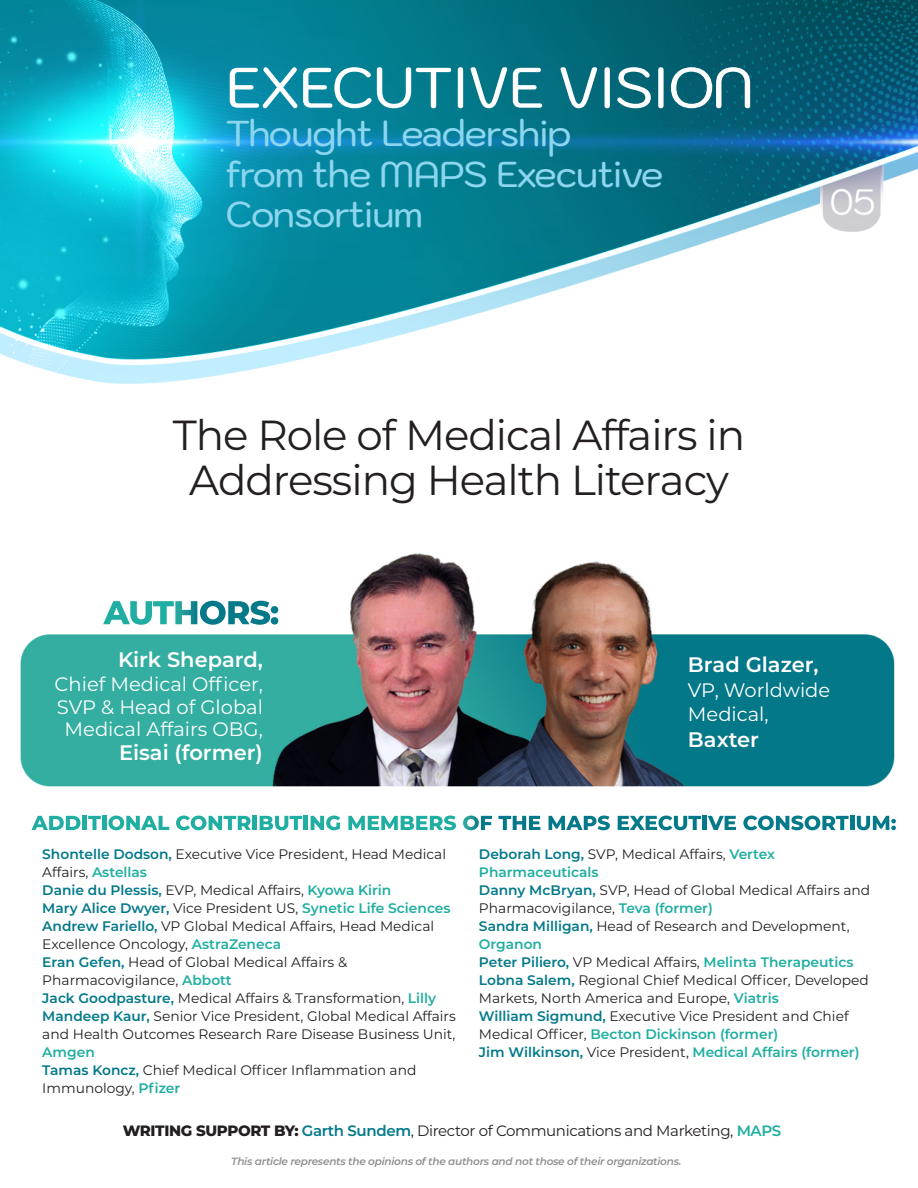
<style>
.page{position:relative;width:918px;height:1188px;background:#fff}
.page>*{position:absolute;margin:0;border:0;box-sizing:border-box;transform-origin:0 0}
.t1{font:500 57px "Kodchasan";letter-spacing:-.025em;color:#fff}
.t2{font:42px/45px "Montserrat";letter-spacing:-.025em;color:#231f20;text-align:center}
.t3{font:500 36px/40.5px "Kodchasan";letter-spacing:-.025em;color:#8cd6ef}
.t4{font:600 21px "Montserrat";color:#fff}
.t5{font:19.5px/22.5px "Montserrat";color:#fff;text-align:center}
.t6{font:15px "Montserrat";letter-spacing:-.025em;color:#231f20}
.t7{font:13.8px/18px "Montserrat";color:#231f20}
.t8{font:italic 600 10.5px "Montserrat";letter-spacing:-.025em;color:#909090}
.s1{font-weight:600;color:#03798a}
.s2{font-weight:600;color:#1faea1}
.s3{font-weight:800}
</style>
<div class="page">
<img style="left:0;top:0;width:918px;height:831px">
<svg style="left:103px;top:601px;width:175px;height:24px"></svg>
<svg style="left:32px;top:816px;width:48px;height:14px"></svg>
<hr style="left:83px;top:816px;width:4px;height:14px;background:#1faea1">
<svg style="left:88px;top:816px;width:13px;height:14px"></svg>
<hr style="left:102px;top:816px;width:4px;height:14px;background:#1faea1">
<svg style="left:108px;top:816px;width:61px;height:14px"></svg>
<svg style="left:176px;top:816px;width:75px;height:14px"></svg>
<hr style="left:253px;top:816px;width:4px;height:14px;background:#1faea1">
<svg style="left:260px;top:816px;width:42px;height:14px"></svg>
<hr style="left:304px;top:816px;width:4px;height:14px;background:#1faea1">
<svg style="left:311px;top:816px;width:29px;height:14px"></svg>
<svg style="left:348px;top:816px;width:108px;height:14px"></svg>
<svg style="left:463px;top:816px;width:29px;height:14px"></svg>
<svg style="left:498px;top:816px;width:42px;height:14px"></svg>
<svg style="left:549px;top:816px;width:61px;height:14px"></svg>
<svg style="left:618px;top:816px;width:83px;height:14px"></svg>
<hr style="left:703px;top:816px;width:4px;height:14px;background:#03798a">
<svg style="left:708px;top:816px;width:28px;height:14px"></svg>
<svg style="left:743px;top:816px;width:106px;height:14px"></svg>
<hr style="left:850px;top:816px;width:4px;height:14px;background:#03798a">
<svg style="left:857px;top:816px;width:39px;height:14px"></svg>
<h1 class="t1" style="left:226px;top:55px;width:530px">EXECUTIVE VISION</h1>
<h3 class="t3" style="left:226px;top:113px;width:439px">Thought Leadership<br>from the MAPS Executive<br>Consortium</h3>
<h2 class="t2" style="left:173px;top:412px;width:574px">The Role of Medical Affairs in<br>Addressing Health Literacy</h2>
<h3 class="t4" style="left:118px;top:645px;width:146px">Kirk Shepard,</h3>
<h3 class="t5" style="left:55px;top:672px;width:210px">Chief Medical Officer,<br>SVP &amp; Head of Global<br>Medical Affairs OBG,</h3>
<h3 class="t4" style="left:119px;top:738px;width:145px">Eisai (former)</h3>
<h3 class="t4" style="left:688px;top:650px;width:132px">Brad Glazer,</h3>
<h3 class="t5" style="left:688px;top:678px;width:144px;line-height:24px;text-align:left">VP, Worldwide<br>Medical,</h3>
<h3 class="t4" style="left:688px;top:725px;width:73px">Baxter</h3>
<p class="t7" style="left:479px;top:845px;width:393px"><span class="s1">Deborah Long,</span> SVP, Medical Affairs, <span class="s2">Vertex Pharmaceuticals<br></span><span class="s1">Danny McBryan,</span> SVP, Head of Global Medical Affairs and Pharmacovigilance, <span class="s2">Teva (former)<br></span><span class="s1">Sandra Milligan,</span> Head of Research and Development, <span class="s2">Organon<br></span><span class="s1">Peter Piliero,</span> VP Medical Affairs, <span class="s2">Melinta Therapeutics </span><span class="s1">Lobna Salem,</span> Regional Chief Medical Officer, Developed Markets, North America and Europe, <span class="s2">Viatris<br></span><span class="s1">William Sigmund,</span> Executive Vice President and Chief Medical Officer, <span class="s2">Becton Dickinson (former)<br></span><span class="s1">Jim Wilkinson,</span> Vice President, <span class="s2">Medical Affairs (former)</span></p>
<p class="t7" style="left:42px;top:845px;width:415px"><span class="s1">Shontelle Dodson,</span> Executive Vice President, Head Medical Affairs, <span class="s2">Astellas<br></span><span class="s1">Danie du Plessis,</span> EVP, Medical Affairs, <span class="s2">Kyowa Kirin<br></span><span class="s1">Mary Alice Dwyer,</span> Vice President US, <span class="s2">Synetic Life Sciences </span><span class="s1">Andrew Fariello,</span> VP Global Medical Affairs, Head Medical Excellence Oncology, <span class="s2">AstraZeneca<br></span><span class="s1">Eran Gefen,</span> Head of Global Medical Affairs &amp; Pharmacovigilance, <span class="s2">Abbott<br></span><span class="s1">Jack Goodpasture,</span> Medical Affairs &amp; Transformation, <span class="s2">Lilly </span><span class="s1">Mandeep Kaur,</span> Senior Vice President, Global Medical Affairs and Health Outcomes Research Rare Disease Business Unit,</p>
<p class="t7" style="left:42px;top:1043px;width:376px"><span class="s2">Amgen<br></span><span class="s1">Tamas Koncz,</span> Chief Medical Officer Inflammation and<br>Immunology, <span class="s2">Pfizer</span></p>
<p class="t6" style="left:123px;top:1121px;width:660px"><span class="s3">WRITING SUPPORT BY:</span> <span class="s1">Garth Sundem</span>, Director of Communications and Marketing, <span class="s2">MAPS</span></p>
<p class="t8" style="left:231px;top:1154px;width:452px">This article represents the opinions of the authors and not those of their organizations.</p>
</div>
